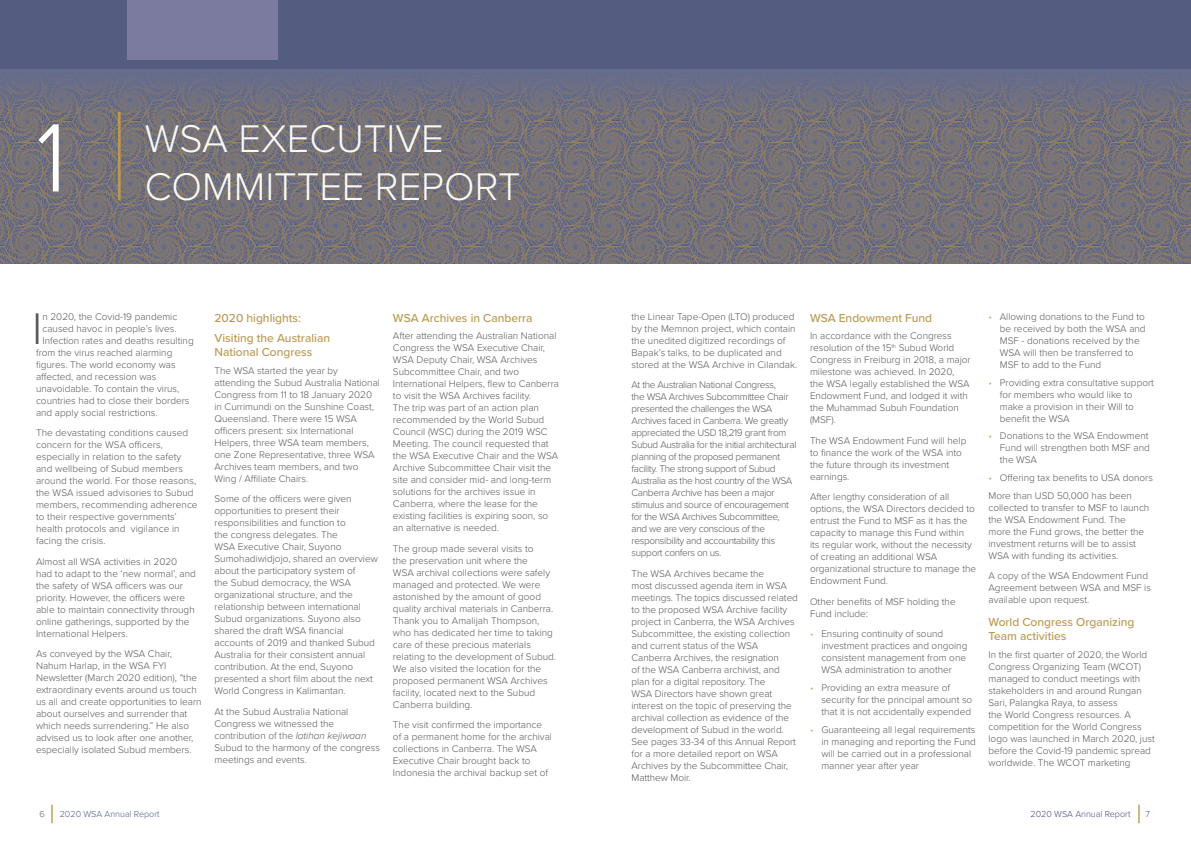
<style>
.page{position:relative;width:1191px;height:842px;background:#fff}
.page>*{position:absolute;margin:0;border:0;box-sizing:border-box;transform-origin:0 0}
.t1{font:300 100.6px "Proxima Nova";color:#fff}
.t2{font:300 46px "Proxima Nova";color:#575756}
.t3{font:300 40px "Proxima Nova";color:#f8f9f4}
.t4{font:300 40px/39px "Proxima Nova";color:#fff}
.t5{font:500 12px/20.1px "Proxima Nova";color:#ba9850}
.t6{font:300 10px/12px "Proxima Nova";color:#575756}
.t7{font:300 10px/12px "Proxima Nova";letter-spacing:-.03em;color:#575756}
.t8{font:300 9px "Proxima Nova";color:#545c80}
.t9{font:300 9px "Proxima Nova";color:#4a4a7c}
.s1{font-style:italic}
.s2{color:#c8ad73}
</style>
<div class="page">
<div style="left:0;top:0;width:1191px;height:69px;background:#545c80"></div>
<svg style="left:51px;top:805px;width:2px;height:18px"></svg>
<svg style="left:1138px;top:805px;width:1px;height:18px"></svg>
<div style="left:127px;top:0;width:150px;height:60px;background:#7b7b9f"></div>
<img style="left:0;top:69px;width:1191px;height:195px">
<hr style="left:118px;top:112px;width:3px;height:88px;background:#ba9850">
<h1 class="t1" style="left:36px;top:83px;width:32px">1</h1>
<h3 class="t3" style="left:145px;top:109px;width:300px">WSA EXECUTIVE</h3>
<h3 class="t4" style="left:145px;top:117px;width:171px">MAIN<br>HEADING</h3>
<h3 class="t3" style="left:145px;top:157px;width:377px">COMMITTEE REPORT</h3>
<h2 class="t2" style="left:32px;top:294px;width:12px">I</h2>
<p class="t6" style="left:42px;top:310px;width:136px">n 2020, the Covid-19 pandemic</p>
<p class="t6" style="left:42px;top:322px;width:136px">caused havoc in people’s lives.</p>
<p class="t6" style="left:42px;top:334px;width:153px">Infection rates and deaths resulting</p>
<p class="t6" style="left:36px;top:346px;width:138px">from the virus reached alarming</p>
<p class="t6" style="left:36px;top:358px;width:141px">figures. The world economy was</p>
<p class="t6" style="left:36px;top:370px;width:122px">affected, and recession was</p>
<p class="t6" style="left:36px;top:382px;width:145px">unavoidable. To contain the virus,</p>
<p class="t6" style="left:36px;top:394px;width:155px">countries had to close their borders</p>
<p class="t6" style="left:36px;top:406px;width:123px">and apply social restrictions.</p>
<p class="t6" style="left:36px;top:427px;width:163px">The devastating conditions caused concern for the WSA officers, especially in relation to the safety and wellbeing of Subud members around the world. For those reasons, the WSA issued advisories to Subud members, recommending adherence to their respective governments’ health protocols and vigilance in facing the crisis.</p>
<p class="t6" style="left:36px;top:555px;width:161px">Almost all WSA activities in 2020 had to adapt to the ‘new normal’, and the safety of WSA officers was our priority. However, the officers were able to maintain connectivity through online gatherings, supported by the International Helpers.</p>
<p class="t6" style="left:36px;top:648px;width:167px">As conveyed by the WSA Chair, Nahum Harlap, in the WSA FYI Newsletter (March 2020 edition), “the extraordinary events around us touch us all and create opportunities to learn about ourselves and surrender that which needs surrendering.” He also advised us to look after one another, especially isolated Subud members.</p>
<p class="t5" style="left:214px;top:307px;width:117px">2020 highlights:<br>Visiting the Australian</p>
<p class="t5" style="left:214px;top:341px;width:99px">National Congress</p>
<p class="t6" style="left:214px;top:364px;width:167px">The WSA started the year by attending the Subud Australia National<br>Congress from 11 to 18 January 2020 in Currimundi on the Sunshine Coast,<br>Queensland. There were 15 WSA officers present: six International<br>Helpers, three WSA team members, one Zone Representative, three WSA<br>Archives team members, and two<br>Wing / Affiliate Chairs.</p>
<p class="t6" style="left:214px;top:492px;width:165px">Some of the officers were given opportunities to present their responsibilities and function to<br>the congress delegates. The<br>WSA Executive Chair, Suyono Sumohadiwidjojo, shared an overview about the participatory system of<br>the Subud democracy, the WSA organizational structure, and the relationship between international Subud organizations. Suyono also shared the draft WSA financial accounts of 2019 and thanked Subud Australia for their consistent annual contribution. At the end, Suyono presented a short film about the next World Congress in Kalimantan.</p>
<p class="t6" style="left:214px;top:705px;width:167px">At the Subud Australia National<br>Congress we witnessed the contribution of the <span class="s1">latihan kejiwaan<br></span>Subud to the harmony of the congress meetings and events.</p>
<p class="t5" style="left:393px;top:307px;width:141px">WSA Archives in Canberra</p>
<p class="t6" style="left:393px;top:329px;width:168px">After attending the Australian National Congress the WSA Executive Chair, WSA Deputy Chair, WSA Archives Subcommittee Chair, and two International Helpers, flew to Canberra to visit the WSA Archives facility.<br>The trip was part of an action plan recommended by the World Subud Council (WSC) during the 2019 WSC Meeting. The council requested that the WSA Executive Chair and the WSA Archive Subcommittee Chair visit the site and consider mid- and long-term solutions for the archives issue in Canberra, where the lease for the existing facilities is expiring soon, so an alternative is needed.</p>
<p class="t6" style="left:393px;top:542px;width:165px">The group made several visits to<br>the preservation unit where the<br>WSA archival collections were safely managed and protected. We were astonished by the amount of good quality archival materials in Canberra.<br>Thank you to Amalijah Thompson, who has dedicated her time to taking care of these precious materials relating to the development of Subud.<br>We also visited the location for the proposed permanent WSA Archives facility, located next to the Subud Canberra building.</p>
<p class="t6" style="left:393px;top:718px;width:161px">The visit confirmed the importance of a permanent home for the archival collections in Canberra. The WSA Executive Chair brought back to Indonesia the archival backup set of</p>
<p class="t6" style="left:631px;top:310px;width:167px">the Linear Tape-Open (LTO) produced by the Memnon project, which contain the unedited digitized recordings of Bapak’s talks, to be duplicated and stored at the WSA Archive in Cilandak.</p>
<p class="t7" style="left:631px;top:379px;width:166px">At the Australian National Congress,<br>the WSA Archives Subcommittee Chair presented the challenges the WSA Archives faced in Canberra. We greatly appreciated the USD 18,219 grant from Subud Australia for the initial architectural planning of the proposed permanent facility. The strong support of Subud Australia as the host country of the WSA Canberra Archive has been a major stimulus and source of encouragement for the WSA Archives Subcommittee, and we are very conscious of the responsibility and accountability this support confers on us.</p>
<p class="t6" style="left:631px;top:567px;width:168px">The WSA Archives became the<br>most discussed agenda item in WSA meetings. The topics discussed related to the proposed WSA Archive facility project in Canberra, the WSA Archives Subcommittee, the existing collection and current status of the WSA Canberra Archives, the resignation<br>of the WSA Canberra archivist, and plan for a digital repository. The<br>WSA Directors have shown great interest on the topic of preserving the archival collection as evidence of the development of Subud in the world.<br>See pages 33-34 of this Annual Report for a more detailed report on WSA Archives by the Subcommittee Chair, Matthew Moir.</p>
<p class="t5" style="left:810px;top:307px;width:124px">WSA Endowment Fund</p>
<p class="t6" style="left:810px;top:329px;width:162px">In accordance with the Congress resolution of the 15<sup>th</sup> Subud World<br>Congress in Freiburg in 2018, a major milestone was achieved. In 2020,<br>the WSA legally established the WSA<br>Endowment Fund, and lodged it with the Muhammad Subuh Foundation (MSF).</p>
<p class="t6" style="left:810px;top:434px;width:158px">The WSA Endowment Fund will help to finance the work of the WSA into the future through its investment earnings.</p>
<p class="t6" style="left:810px;top:490px;width:168px">After lengthy consideration of all options, the WSA Directors decided to entrust the Fund to MSF as it has the capacity to manage this Fund within<br>its regular work, without the necessity of creating an additional WSA organizational structure to manage the Endowment Fund.</p>
<p class="t6" style="left:810px;top:595px;width:147px">Other benefits of MSF holding the<br>Fund include:</p>
<p class="t6" style="left:821px;top:627px;width:148px;text-indent:-11px"><span class="s2">•</span> Ensuring continuity of sound investment practices and ongoing consistent management from one<br>WSA administration to another</p>
<p class="t6" style="left:821px;top:681px;width:152px;text-indent:-11px"><span class="s2">•</span> Providing an extra measure of security for the principal amount so that it is not accidentally expended</p>
<p class="t6" style="left:821px;top:723px;width:156px;text-indent:-11px"><span class="s2">•</span> Guaranteeing all legal requirements in managing and reporting the Fund will be carried out in a professional manner year after year</p>
<p class="t6" style="left:999px;top:310px;width:147px;text-indent:-11px"><span class="s2">•</span> Allowing donations to the Fund to be received by both the WSA and<br>MSF - donations received by the<br>WSA will then be transferred to<br>MSF to add to the Fund</p>
<p class="t6" style="left:999px;top:376px;width:156px;text-indent:-11px"><span class="s2">•</span> Providing extra consultative support for members who would like to make a provision in their Will to benefit the WSA</p>
<p class="t6" style="left:999px;top:429px;width:151px;text-indent:-11px"><span class="s2">•</span> Donations to the WSA Endowment<br>Fund will strengthen both MSF and the WSA</p>
<p class="t6" style="left:988px;top:468px;width:166px;line-height:17.7px"><span class="s2">•</span> Offering tax benefits to USA donors<br>More than USD 50,000 has been</p>
<p class="t6" style="left:988px;top:501px;width:162px">collected to transfer to MSF to launch the WSA Endowment Fund. The more the Fund grows, the better the investment returns will be to assist WSA with funding its activities.</p>
<p class="t6" style="left:988px;top:569px;width:164px">A copy of the WSA Endowment Fund<br>Agreement between WSA and MSF is available upon request.</p>
<p class="t5" style="left:988px;top:614px;width:147px;line-height:14.4px">World Congress Organizing<br>Team activities</p>
<p class="t6" style="left:988px;top:648px;width:168px">In the first quarter of 2020, the World Congress Organizing Team (WCOT) managed to conduct meetings with stakeholders in and around Rungan Sari, Palangka Raya, to assess<br>the World Congress resources. A competition for the World Congress logo was launched in March 2020, just before the Covid-19 pandemic spread worldwide. The WCOT marketing</p>
<p class="t8" style="left:39px;top:807px;width:7px">6</p>
<p class="t8" style="left:60px;top:807px;width:101px">2020 WSA Annual Report</p>
<p class="t9" style="left:1030px;top:807px;width:101px">2020 WSA Annual Report</p>
<p class="t8" style="left:1145px;top:807px;width:6px">7</p>
</div>
